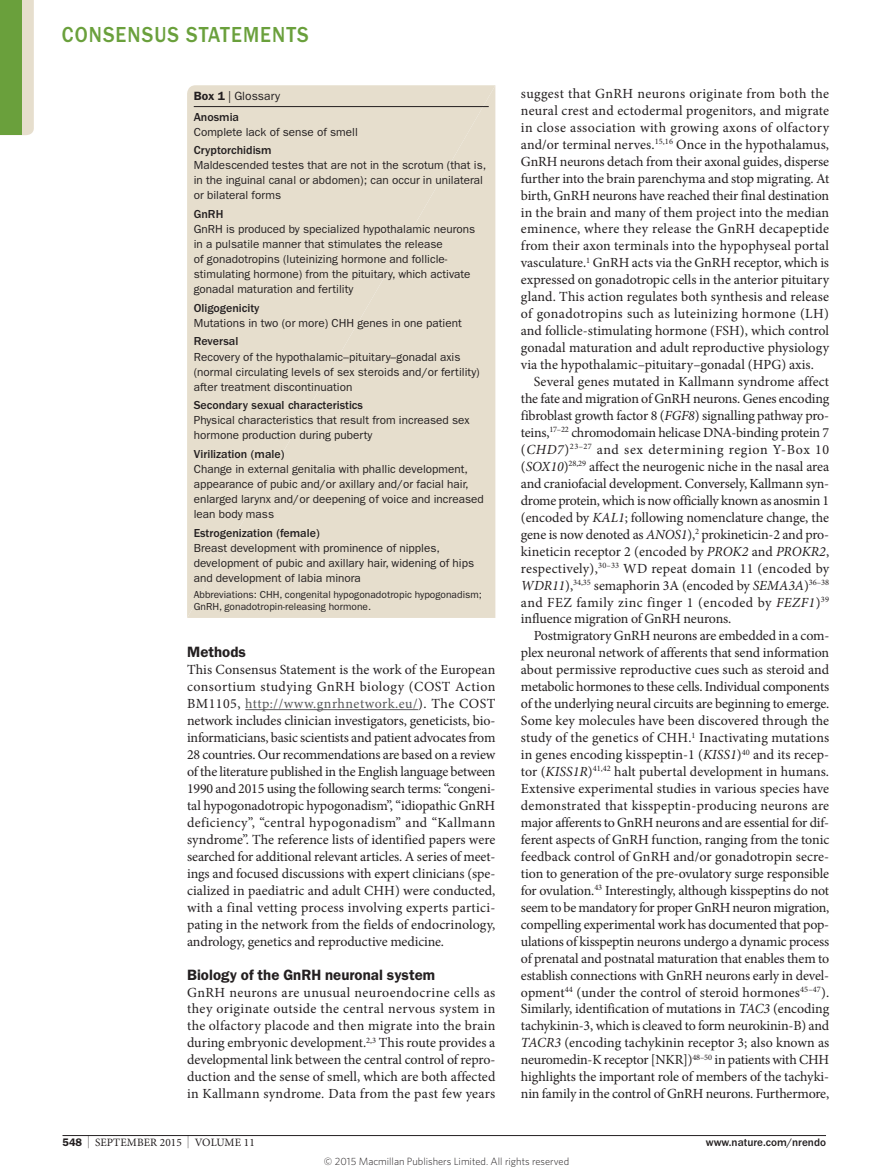
<style>
.page{position:relative;width:893px;height:1174px;background:#fff}
.page>*{position:absolute;margin:0;border:0;box-sizing:border-box;transform-origin:0 0}
.t1{font:22.5px "ITC Franklin Gothic Std Med 2";letter-spacing:.05em;color:#6aa03c;scale:.9 1}
.Head_1{font:600 15px "ITC Franklin Gothic Std";color:#231f20}
.Body_text{font:13.95px/17px "Minion Pro Regular 2";letter-spacing:-.01em;color:#231f20;text-align:justify}
.Body_first{font:13.95px/17px "Minion Pro Regular 2";color:#231f20;text-align:justify}
.Box_subhead{font:500 12px "ITC Franklin Gothic Std";color:#231f20}
.Box_title{font:12px "ITC Franklin Gothic Std";color:#231f20}
.Box_body_first{font:11.7px/15px "ITC Franklin Gothic Std";color:#231f20}
.t2{font:11.25px "Minion Pro Regular 2";letter-spacing:.01em;color:#231f20}
.t3{font:500 11.25px "ITC Franklin Gothic Std";color:#231f20}
.t4{font:300 10.5px "Whitney";color:#231f20}
.Box_footnote{font:10.2px/12.3px "ITC Franklin Gothic Std";color:#231f20}
.s1{font-weight:600}
.s2{color:#57585a}
.s3{font-family:"Minion Pro";font-style:italic}
.s4{font-family:"ITC Franklin Gothic Std";font-weight:600;font-size:10.95px}
.s5{font-size:12.9px}
</style>
<div class="page">
<hr style="left:63px;top:1135px;width:763px;height:1px;background:#231f20">
<hr style="left:245px;top:709px;width:173px;height:1px;background:#57585a">
<div style="left:187px;top:85px;width:308px;height:533px;background:#e6decd"></div>
<hr style="left:194px;top:106px;width:295px;height:1px;background:#231f20">
<div style="left:22px;top:0;width:12px;height:135px;background:#e6decd"></div>
<div style="left:0;top:0;width:22px;height:135px;background:#6aa03c"></div>
<h1 class="t1" style="left:62px;top:22px;width:276px">CONSENSUS STATEMENTS</h1>
<p class="Box_title" style="left:194px;top:89px;width:88px"><span class="s1">Box 1</span> | Glossary</p>
<p class="Box_subhead" style="left:194px;top:110px;width:47px">Anosmia</p>
<p class="Box_body_first" style="left:194px;top:124px;width:166px">Complete lack of sense of smell</p>
<p class="Box_subhead" style="left:194px;top:144px;width:79px">Cryptorchidism</p>
<p class="Box_body_first" style="left:194px;top:158px;width:294px">Maldescended testes that are not in the scrotum (that is, in the inguinal canal or abdomen); can occur in unilateral or bilateral forms</p>
<p class="Box_subhead" style="left:194px;top:207px;width:31px">GnRH</p>
<p class="Box_body_first" style="left:194px;top:222px;width:283px">GnRH is produced by specialized hypothalamic neurons in a pulsatile manner that stimulates the release<br>of gonadotropins (luteinizing hormone and follicle&shy;stimulating hormone) from the pituitary, which activate gonadal maturation and fertility</p>
<p class="Box_subhead" style="left:194px;top:301px;width:67px">Oligogenicity</p>
<p class="Box_body_first" style="left:194px;top:315px;width:270px">Mutations in two (or more) CHH genes in one patient</p>
<p class="Box_subhead" style="left:194px;top:335px;width:46px">Reversal</p>
<p class="Box_body_first" style="left:194px;top:349px;width:287px">Recovery of the hypothalamic–pituitary–gonadal axis (normal circulating levels of sex steroids and/or fertility) after treatment discontinuation</p>
<p class="Box_subhead" style="left:194px;top:398px;width:171px">Secondary sexual characteristics</p>
<p class="Box_body_first" style="left:194px;top:413px;width:277px">Physical characteristics that result from increased sex hormone production during puberty</p>
<p class="Box_subhead" style="left:194px;top:447px;width:92px">Virilization (male)</p>
<p class="Box_body_first" style="left:194px;top:461px;width:292px">Change in external genitalia with phallic development, appearance of pubic and/or axillary and/or facial hair, enlarged larynx and/or deepening of voice and increased lean body mass</p>
<p class="Box_subhead" style="left:194px;top:526px;width:127px">Estrogenization (female)</p>
<p class="Box_body_first" style="left:194px;top:540px;width:282px">Breast development with prominence of nipples, development of pubic and axillary hair, widening of hips and development of labia minora</p>
<p class="Box_footnote" style="left:194px;top:588px;width:290px">Abbreviations: CHH, congenital hypogonadotropic hypogonadism;<br>GnRH, gonadotropin-releasing hormone.</p>
<p class="Head_1" style="left:187px;top:643px;width:60px">Methods</p>
<p class="Body_first" style="left:187px;top:661px;width:310px">This Consensus Statement is the work of the European consortium studying GnRH biology (COST Action BM1105, <span class="s2">http://www.gnrhnetwork.eu/</span>). The COST network includes clinician investigators, geneticists, bio&shy;informaticians, basic scientists and patient advocates from 28 countries. Our recommendations are based on a review of the literature published in the English language between 1990 and 2015 using the following search terms: “congeni&shy;tal hypogonadotropic hypogonadism”, “idiopathic GnRH deficiency”, “central hypogonadism” and “Kallmann syndrome”. The reference lists of identified papers were searched for additional relevant articles. A series of meet&shy;ings and focused discussions with expert clinicians (spe&shy;cialized in paediatric and adult CHH) were conducted, with a final vetting process involving experts partici&shy;pating in the network from the fields of endocrinology, andrology, genetics and reproductive medicine.</p>
<p class="Head_1" style="left:187px;top:965px;width:250px">Biology of the GnRH neuronal system</p>
<p class="Body_first" style="left:187px;top:983px;width:310px">GnRH neurons are unusual neuroendocrine cells as they originate outside the central nervous system in the olfactory placode and then migrate into the brain during embryonic development.<sup>2,3</sup> This route provides a developmental link between the central control of repro&shy;duction and the sense of smell, which are both affected in Kallmann syndrome<span class="s3">.</span> Data from the past few years</p>
<p class="Body_first" style="left:521px;top:85px;width:310px">suggest that GnRH neurons originate from both the neural crest and ectodermal progenitors, and migrate in close association with growing axons of olfactory and/or terminal nerves.<sup>15,16</sup> Once in the hypothalamus, GnRH neurons detach from their axonal guides, disperse further into the brain parenchyma and stop migrating. At birth, GnRH neurons have reached their final destination in the brain and many of them project into the median eminence, where they release the GnRH decapeptide from their axon terminals into the hypophyseal portal vasculature.<sup>1</sup> GnRH acts via the GnRH receptor, which is expressed on gonadotropic cells in the anterior pituitary gland. This action regulates both synthesis and release of gonadotropins such as luteinizing hormone (LH) and follicle-stimulating hormone (FSH), which control gonadal maturation and adult reproductive physiology via the hypothalamic–pituitary–gonadal (HPG) axis.</p>
<p class="Body_text" style="left:521px;top:373px;width:310px;text-indent:13px">Several genes mutated in Kallmann syndrome affect the fate and migration of GnRH neurons. Genes encoding fibroblast growth factor 8 (<span class="s3">FGF8</span>) signalling pathway pro&shy;teins,<sup>17–22</sup> chromodomain helicase DNA-binding protein 7 (<span class="s3">CHD7</span>)<sup>23–27</sup> and sex determining region Y‑Box 10 (<span class="s3">SOX10</span>)<sup>28,29</sup> affect the neurogenic niche in the nasal area and craniofacial development. Conversely, Kallmann syn&shy;drome protein, which is now officially known as anosmin 1 (encoded by <span class="s3">KAL1</span>; following nomenclature change, the gene is now denoted as <span class="s3">ANOS1</span>),<sup>2</sup> prokineticin‑-2 and pro&shy;kineticin receptor 2 (encoded by <span class="s3">PROK2</span> and <span class="s3">PROKR2</span>, respectively),<sup>30–33</sup> WD repeat domain 11 (encoded by <span class="s3">WDR11</span>),<sup>34,35</sup> semaphorin 3A (encoded by <span class="s3">SEMA3A</span>)<sup>36–38 </sup>and FEZ family zinc finger 1 (encoded by <span class="s3">FEZF1</span>)<sup>39 </sup>influence migration of GnRH neurons.</p>
<p class="Body_text" style="left:521px;top:627px;width:310px;text-indent:13px">Postmigratory GnRH neurons are embedded in a com&shy;plex neuronal network of afferents that send information about permissive reproductive cues such as steroid and metabolic hormones to these cells. Individual components of the underlying neural circuits are beginning to emerge.<br>Some key molecules have been discovered through the study of the genetics of CHH.<sup>1</sup> Inactivating mutations in genes encoding kisspeptin‑1 (<span class="s3">KISS1</span>)<sup>40</sup> and its recep&shy;tor (<span class="s3">KISS1R</span>)<sup>41,42</sup> halt pubertal development in humans.<br>Extensive experimental studies in various species have demonstrated that kisspeptin-producing neurons are major afferents to GnRH neurons and are essential for dif&shy;ferent aspects of GnRH function, ranging from the tonic feedback control of GnRH and/or gonadotropin secre&shy;tion to generation of the pre-ovulatory surge responsible for ovulation.<sup>43</sup> Interestingly, although kisspeptins do not seem to be mandatory for proper GnRH neuron migration, compelling experimental work has documented that pop&shy;ulations of kisspeptin neurons undergo a dynamic process of prenatal and postnatal maturation that enables them to establish connections with GnRH neurons early in devel&shy;opment<sup>44</sup> (under the control of steroid hormones<sup>45–47</sup>).<br>Similarly, identification of mutations in <span class="s3">TAC3</span> (encoding tachykinin-3, which is cleaved to form neurokinin-B) and <span class="s3">TACR3</span> (encoding tachykinin receptor 3; also known as neuromedin-K receptor [NKR])<sup>48–50</sup> in patients with CHH highlights the important role of members of the tachyki&shy;nin family in the control of GnRH neurons. Furthermore,</p>
<p class="t2" style="left:63px;top:1135px;width:194px"><span class="s4">548</span> <span class="s5">|</span> SEPTEMBER 2015 <span class="s5">|</span> VOLUME 11</p>
<p class="t3" style="left:706px;top:1136px;width:122px">www.nature.com/nrendo</p>
<p class="t4" style="left:324px;top:1154px;width:247px">© 2015 Macmillan Publishers Limited. All rights reserved</p>
</div>
